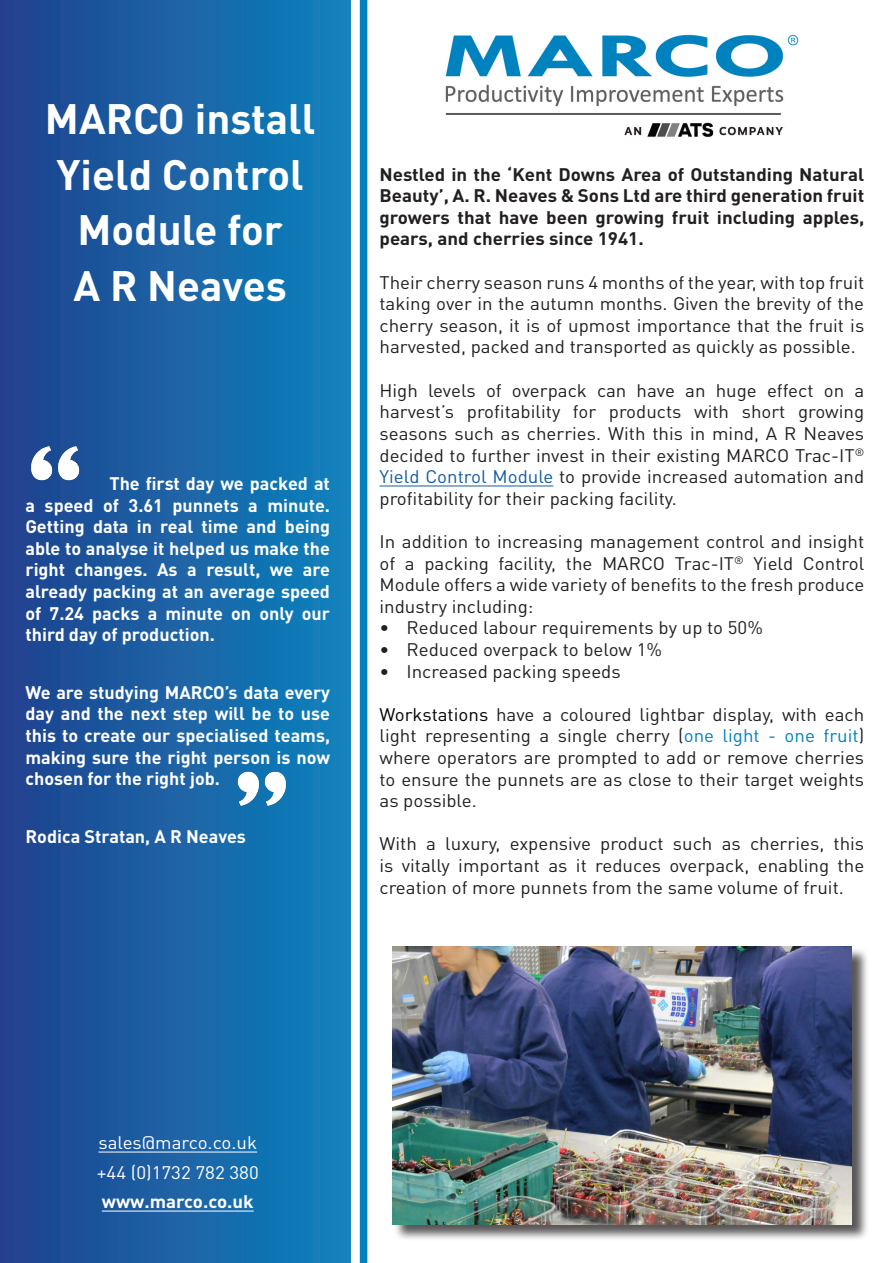
<style>
.page{position:relative;width:893px;height:1263px;background:#fff}
.page>*{position:absolute;margin:0;border:0;box-sizing:border-box;transform-origin:0 0}
.t1{font:700 42px/55.5px "DINOT";color:#fff;text-align:center}
.t2{font:18px/21.6px "DINOT";color:#231f20;text-align:justify;scale:1.04 1}
.t3{font:700 18px/21.6px "DINOT";color:#fff;text-align:justify}
.t4{font:700 18px/21.6px "DINOT";color:#231f20;text-align:justify;scale:1.04 1}
.t5{font:18px "DINOT";color:#fff;scale:1.04 1}
.t6{font:700 18px "DINOT";color:#fff;scale:1.04 1}
.s1{color:#175d9e}
.s2{color:#000}
.s3{color:#0082be}
</style>
<div class="page">
<div style="left:0;top:0;width:351px;height:1263px;background:linear-gradient(to right,#23418e,#1084bd)"></div>
<div style="left:360px;top:0;width:7px;height:1263px;background:#0082be"></div>
<img style="left:445px;top:34px;width:354px;height:103px">
<hr style="left:98px;top:1151px;width:159px;height:1px;background:#fff">
<hr style="left:102px;top:1210px;width:152px;height:1px;background:#fff">
<img style="left:26px;top:434px;width:58px;height:59px">
<img style="left:233px;top:760px;width:59px;height:59px">
<hr style="left:379px;top:485px;width:174px;height:1px;background:#175d9e">
<div style="left:393px;top:947px;width:476px;height:294px;background:#231f20;opacity:.75"></div>
<img style="left:392px;top:946px;width:459px;height:278px">
<p class="t1" style="left:45px;top:90px;width:272px">MARCO install<br>Yield Control<br>Module for</p>
<p class="t1" style="left:73px;top:256px;width:215px">A R Neaves</p>
<p class="t3" style="left:26px;top:472px;width:306px;text-indent:84px">The first day we packed at a speed of 3.61 punnets a minute.<br>Getting data in real time and being able to analyse it helped us make the right changes. As a result, we are already packing at an average speed of 7.24 packs a minute on only our third day of production.</p>
<p class="t3" style="left:26px;top:681px;width:306px">We are studying MARCO’s data every day and the next step will be to use this to create our specialised teams, making sure the right person is now chosen for the right job.</p>
<p class="t3" style="left:26px;top:825px;width:222px">Rodica Stratan, A R Neaves</p>
<p class="t4" style="left:379px;top:163px;width:468px">Nestled in the ‘Kent Downs Area of Outstanding Natural Beauty’, A. R. Neaves &amp; Sons Ltd are third generation fruit growers that have been growing fruit including apples, pears, and cherries since 1941.</p>
<p class="t2" style="left:379px;top:271px;width:468px">Their cherry season runs 4 months of the year, with top fruit taking over in the autumn months. Given the brevity of the cherry season, it is of upmost importance that the fruit is harvested, packed and transported as quickly as possible.</p>
<p class="t2" style="left:379px;top:379px;width:468px">High levels of overpack can have an huge effect on a harvest’s profitability for products with short growing seasons such as cherries. With this in mind, A R Neaves decided to further invest in their existing MARCO Trac-IT<sup>® </sup><span class="s1">Yield Control Module</span> to provide increased automation and profitability for their packing facility.</p>
<p class="t2" style="left:379px;top:530px;width:468px">In addition to increasing management control and insight of a packing facility, the MARCO Trac-IT<sup>®</sup> Yield Control Module offers a wide variety of benefits to the fresh produce industry including:</p>
<p class="t2" style="left:379px;top:617px;width:370px">• Reduced labour requirements by up to 50%</p>
<p class="t2" style="left:379px;top:638px;width:273px">• Reduced overpack to below 1%</p>
<p class="t2" style="left:379px;top:660px;width:233px">• Increased packing speeds</p>
<p class="t2" style="left:379px;top:703px;width:468px"><span class="s2">Workstations</span> have a coloured lightbar display, with each light representing a single cherry (<span class="s3">one light - one fruit</span>) where operators are prompted to add or remove cherries to ensure the punnets are as close to their target weights as possible.</p>
<p class="t2" style="left:379px;top:833px;width:468px">With a luxury, expensive product such as cherries, this is vitally important as it reduces overpack, enabling the creation of more punnets from the same volume of fruit.</p>
<p class="t5" style="left:98px;top:1131px;width:154px">sales@marco.co.uk</p>
<p class="t5" style="left:97px;top:1161px;width:157px">+44 (0)1732 782 380</p>
<p class="t6" style="left:102px;top:1190px;width:147px">www.marco.co.uk</p>
</div>
